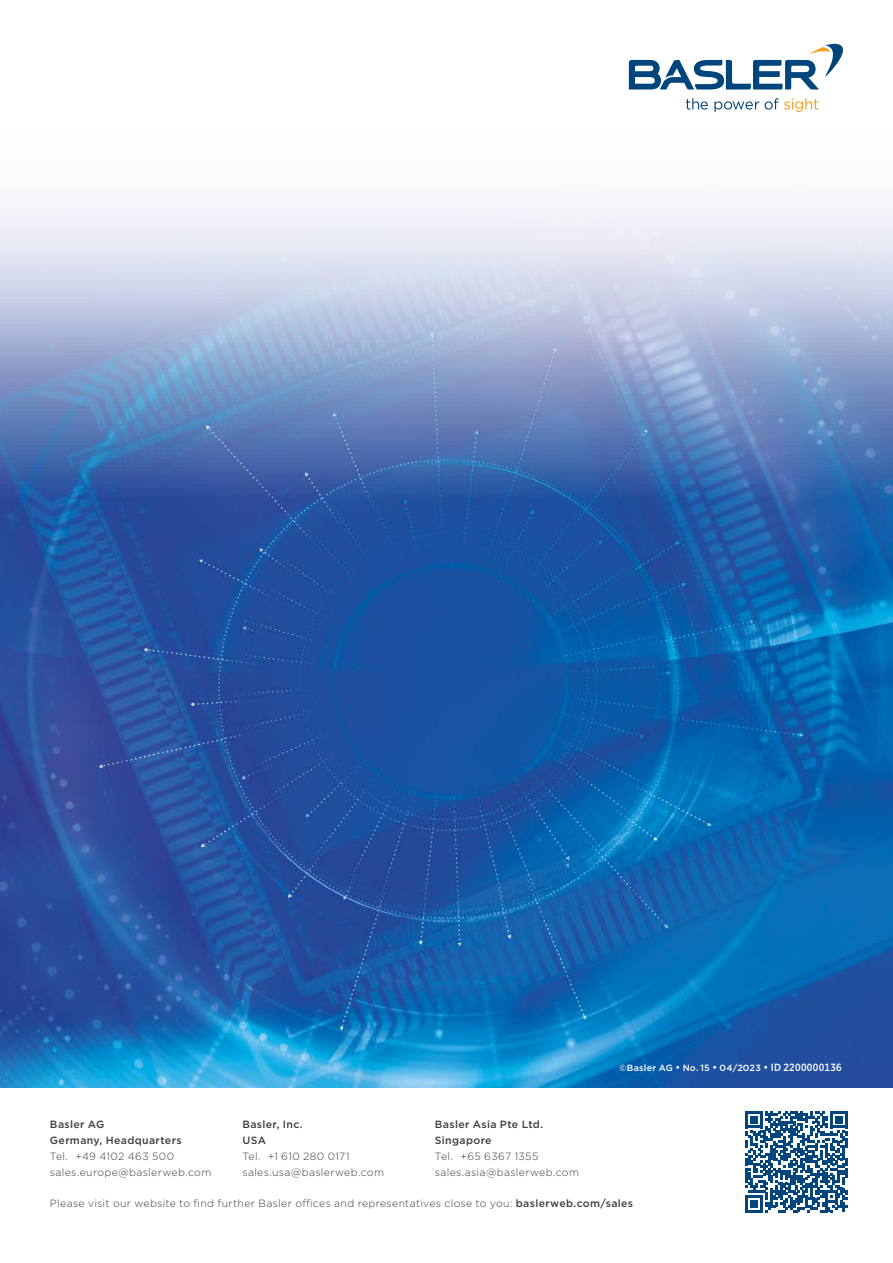
<style>
.page{position:relative;width:893px;height:1263px;background:#fff}
.page>*{position:absolute;margin:0;border:0;box-sizing:border-box;transform-origin:0 0}
.t1{font:300 10.5px/16.2px "Gotham";letter-spacing:.03em;color:#3c3c3b}
.t2{font:500 10.5px/16.2px "Gotham";letter-spacing:.035em;color:#3c3c3b}
.t3{font:500 9px "Gotham";letter-spacing:.03em;color:#fff}
.s1{font-family:"Gotham Narrow";font-size:10.5px}
.s2{font-weight:500}
</style>
<div class="page">
<img style="left:0;top:43px;width:893px;height:1045px">
<svg style="left:746px;top:1111px;width:101px;height:101px"></svg>
<svg style="left:629px;top:44px;width:214px;height:46px"></svg>
<svg style="left:686px;top:98px;width:22px;height:12px"></svg>
<svg style="left:714px;top:98px;width:104px;height:14px"></svg>
<p class="t3" style="left:619px;top:1062px;width:224px">©Basler AG <span class="s1">•</span> No. 15 <span class="s1">•</span> 04/2023 <span class="s1">• ID 2200000136</span></p>
<p class="t2" style="left:50px;top:1115px;width:133px">Basler AG<br>Germany, Headquarters</p>
<p class="t1" style="left:50px;top:1148px;width:163px">Tel. +49 4102 463 500 sales.europe@baslerweb.com</p>
<p class="t2" style="left:242px;top:1115px;width:62px">Basler, Inc.<br>USA</p>
<p class="t1" style="left:242px;top:1148px;width:143px">Tel. +1 610 280 0171 sales.usa@baslerweb.com</p>
<p class="t2" style="left:435px;top:1115px;width:110px">Basler Asia Pte Ltd.<br>Singapore</p>
<p class="t1" style="left:435px;top:1148px;width:146px">Tel. +65 6367 1355 sales.asia@baslerweb.com</p>
<p class="t1" style="left:50px;top:1194px;width:585px">Please visit our website to find further Basler offices and representatives close to you: <span class="s2">baslerweb.com/sales</span></p>
</div>
